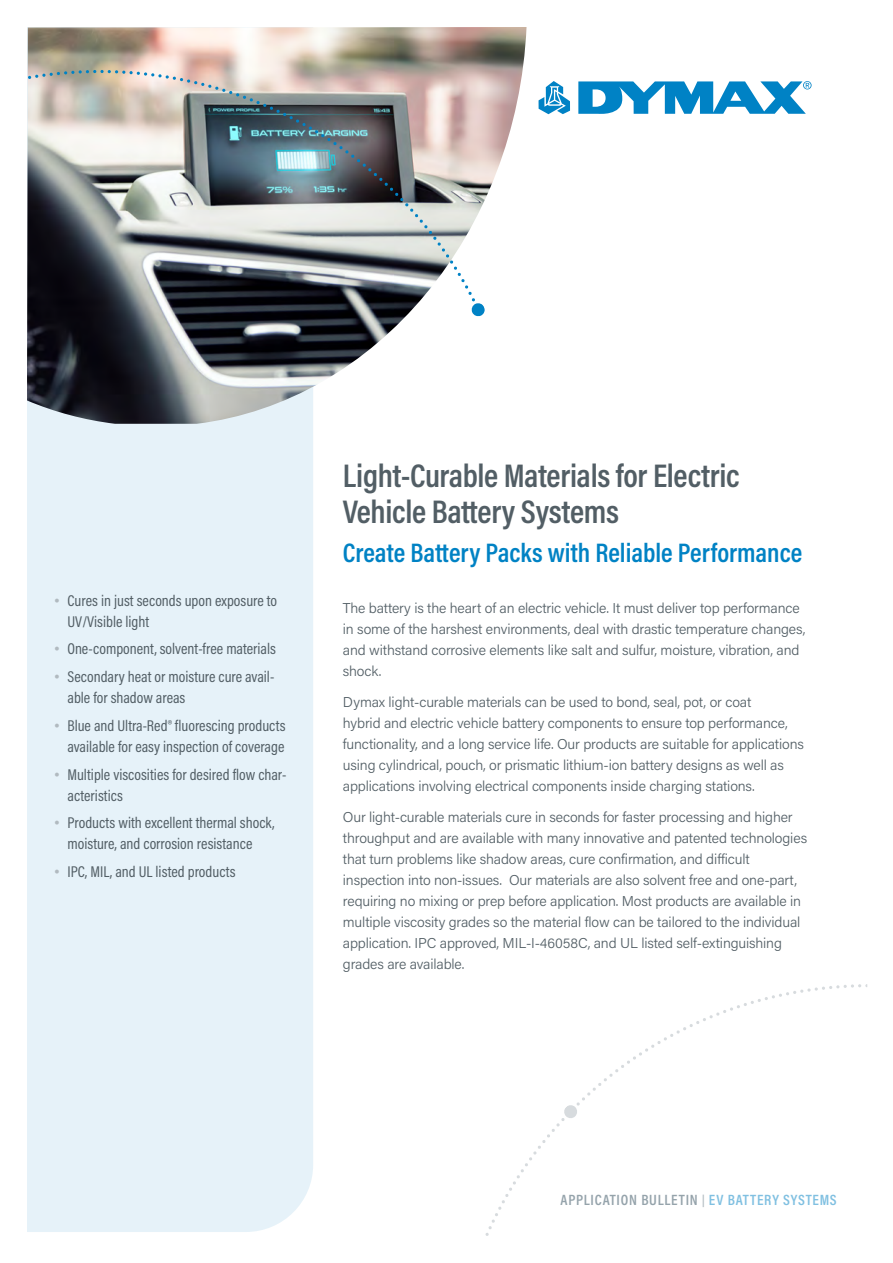
<style>
.page{position:relative;width:893px;height:1263px;background:#fff}
.page>*{position:absolute;margin:0;border:0;box-sizing:border-box;transform-origin:0 0}
.head{font:600 33px/36px "Acumin Pro Cond";letter-spacing:-.01em;color:#525e65}
.Main_Subhead{font:600 27px "Acumin Pro Cond";color:#0082c4}
.Sidebar_bullets{font:15.75px/21px "Acumin Pro Cond";color:#525e65}
.t1{font:600 15px "Acumin Pro Cond";letter-spacing:.05em;color:#95a3ab}
.text{font:300 14.25px/21px "Acumin Pro";letter-spacing:-.01em;color:#525e65}
.s1{font-family:"Arial Nova";font-weight:300;color:#b1bac0}
.s2{font-size:12px;color:#b1bac0}
.s3{color:#80c0e1}
</style>
<div class="page">
<div style="left:27px;top:424px;width:286px;height:808px;background:#e6f2f9"></div>
<img style="left:27px;top:27px;width:499px;height:397px">
<svg style="left:538px;top:81px;width:32px;height:33px"></svg>
<svg style="left:578px;top:81px;width:233px;height:33px"></svg>
<img style="left:28px;top:70px;width:459px;height:246px">
<svg style="left:485px;top:984px;width:382px;height:252px"></svg>
<p class="Sidebar_bullets" style="left:68px;top:589px;width:211px;text-indent:-14px"><span class="s1">•</span> Cures in just seconds upon exposure to<br>UV/Visible light</p>
<p class="Sidebar_bullets" style="left:54px;top:638px;width:223px"><span class="s1">•</span> One-component, solvent-free materials</p>
<p class="Sidebar_bullets" style="left:68px;top:666px;width:208px;text-indent:-14px"><span class="s1">•</span> Secondary heat or moisture cure avail&shy;able for shadow areas</p>
<p class="Sidebar_bullets" style="left:54px;top:715px;width:233px;text-align:right"><span class="s1">•</span> Blue and Ultra-Red® fluorescing products available for easy inspection of coverage</p>
<p class="Sidebar_bullets" style="left:68px;top:763px;width:221px;text-indent:-14px"><span class="s1">•</span> Multiple viscosities for desired flow char&shy;acteristics</p>
<p class="Sidebar_bullets" style="left:54px;top:812px;width:222px;text-align:center"><span class="s1">•</span> Products with excellent thermal shock, moisture, and corrosion resistance</p>
<p class="Sidebar_bullets" style="left:54px;top:861px;width:183px"><span class="s1">•</span> IPC, MIL, and UL listed products</p>
<p class="head" style="left:343px;top:456px;width:398px">Light-Curable Materials for Electric<br>Vehicle Battery Systems</p>
<p class="Main_Subhead" style="left:343px;top:535px;width:461px">Create Battery Packs with Reliable Performance</p>
<p class="text" style="left:343px;top:597px;width:464px">The battery is the heart of an electric vehicle. It must deliver top performance in some of the harshest environments, deal with drastic temperature changes, and withstand corrosive elements like salt and sulfur, moisture, vibration, and shock.</p>
<p class="text" style="left:343px;top:691px;width:462px">Dymax light-curable materials can be used to bond, seal, pot, or coat<br>hybrid and electric vehicle battery components to ensure top performance, functionality, and a long service life. Our products are suitable for applications using cylindrical, pouch, or prismatic lithium-ion battery designs as well as applications involving electrical components inside charging stations.</p>
<p class="text" style="left:343px;top:806px;width:466px">Our light-curable materials cure in seconds for faster processing and higher throughput and are available with many innovative and patented technologies that turn problems like shadow areas, cure confirmation, and difficult inspection into non-issues. Our materials are also solvent free and one-part, requiring no mixing or prep before application. Most products are available in multiple viscosity grades so the material flow can be tailored to the individual application. IPC approved, MIL-I-46058C, and UL listed self-extinguishing grades are available.</p>
<p class="t1" style="left:561px;top:1190px;width:278px">APPLICATION BULLETIN <span class="s2">|</span> <span class="s3">EV BATTERY SYSTEMS</span></p>
</div>
